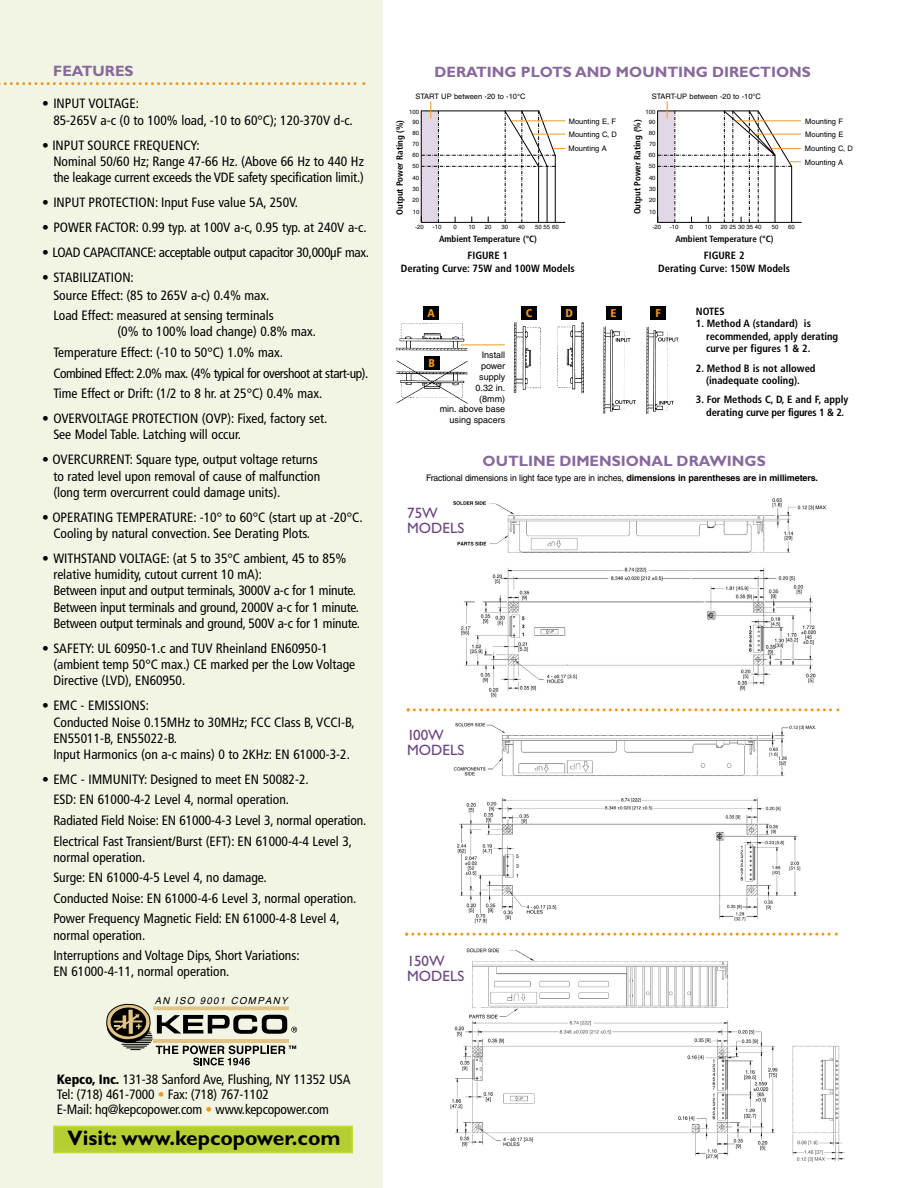
<style>
.page{position:relative;width:918px;height:1188px;background:#fff}
.page>*{position:absolute;margin:0;border:0;box-sizing:border-box;transform-origin:0 0}
.t1{font:700 21px "Gill Sans";color:#000}
.t2{font:700 15px "Gill Sans";color:#87699b}
.t3{font:15px/15px "Gill Sans";color:#6b4583}
.t4{font:condensed 13.5px/16.2px "Frutiger";color:#000}
.t5{font:condensed 13.5px/20.5px "Frutiger";letter-spacing:-.035em;color:#000}
.t6{font:condensed 13.5px "Frutiger";letter-spacing:-.025em;color:#000}
.t7{font:900 condensed 11.25px "Frutiger";color:#ee9a20}
.t8{font:700 condensed 10.5px/12.6px "Frutiger";color:#000;text-align:center}
.t9{font:italic 9.6px "Helvetica";letter-spacing:.145em;color:#000}
.t10{font:9px/10.8px "Helvetica";letter-spacing:-.015em;color:#000;text-align:right}
.t11{font:700 condensed 9px "Frutiger";color:#000}
.t12{font:7.5px/13.4px "Helvetica";color:#000}
.t13{font:6px/11.2px "Helvetica";color:#000;text-align:justify}
.s1{font-weight:900}
.s2{color:#ee9a20}
.s3{font-weight:700}
</style>
<div class="page">
<div style="left:0;top:0;width:383px;height:1188px;background:#f3f5e4"></div>
<svg style="left:106px;top:1003px;width:191px;height:62px"></svg>
<svg style="left:421px;top:101px;width:144px;height:122px"></svg>
<hr style="left:657px;top:222px;width:145px;height:1px;background:#000">
<svg style="left:657px;top:101px;width:144px;height:122px"></svg>
<img style="left:395px;top:323px;width:81px;height:28px">
<img style="left:513px;top:322px;width:166px;height:93px">
<img style="left:396px;top:360px;width:72px;height:44px">
<div style="left:423px;top:306px;width:16px;height:14px;background:#000"></div>
<div style="left:424px;top:356px;width:16px;height:14px;background:#000"></div>
<div style="left:521px;top:306px;width:16px;height:14px;background:#000"></div>
<div style="left:561px;top:306px;width:16px;height:14px;background:#000"></div>
<div style="left:606px;top:306px;width:15px;height:14px;background:#000"></div>
<div style="left:650px;top:306px;width:16px;height:14px;background:#000"></div>
<hr style="left:461px;top:345px;width:44px;height:1px;background:#ee9a20">
<svg style="left:407px;top:708px;width:432px;height:3px"></svg>
<svg style="left:0;top:82px;width:365px;height:3px"></svg>
<svg style="left:405px;top:933px;width:433px;height:3px"></svg>
<img style="left:453px;top:498px;width:374px;height:200px">
<img style="left:453px;top:722px;width:363px;height:202px">
<img style="left:450px;top:948px;width:396px;height:214px">
<div style="left:54px;top:1126px;width:298px;height:27px;background:#b5cf33"></div>
<div style="left:53px;top:1126px;width:300px;height:27px;border:2px solid #c3de38"></div>
<p class="t2" style="left:53px;top:66px;width:82px">FEATURES</p>
<p class="t2" style="left:435px;top:66px;width:378px">DERATING PLOTS AND MOUNTING DIRECTIONS</p>
<p class="t4" style="left:53px;top:97px;width:301px;text-indent:-11px">• INPUT VOLTAGE:<br>85-265V a-c (0 to 100% load, -10 to 60°C); 120-370V d-c.</p>
<p class="t4" style="left:53px;top:138px;width:312px;text-indent:-11px">• INPUT SOURCE FREQUENCY:<br>Nominal 50/60 Hz; Range 47-66 Hz. (Above 66 Hz to 440 Hz the leakage current exceeds the VDE safety specification limit.)</p>
<p class="t4" style="left:42px;top:195px;width:258px">• INPUT PROTECTION: Input Fuse value 5A, 250V.</p>
<p class="t4" style="left:42px;top:220px;width:326px">• POWER FACTOR: 0.99 typ. at 100V a-c, 0.95 typ. at 240V a-c.</p>
<p class="t6" style="left:42px;top:247px;width:328px">• LOAD CAPACITANCE: acceptable output capacitor 30,000µF max.</p>
<p class="t4" style="left:53px;top:270px;width:218px;line-height:17.5px;text-indent:-11px">• STABILIZATION:<br>Source Effect: (85 to 265V a-c) 0.4% max.</p>
<p class="t4" style="left:117px;top:309px;width:200px;text-indent:-64px">Load Effect: measured at sensing terminals<br>(0% to 100% load change) 0.8% max.</p>
<p class="t5" style="left:53px;top:343px;width:317px">Temperature Effect: (-10 to 50°C) 1.0% max.<br>Combined Effect: 2.0% max. (4% typical for overshoot at start-up).<br>Time Effect or Drift: (1/2 to 8 hr. at 25°C) 0.4% max.</p>
<p class="t4" style="left:53px;top:411px;width:275px;text-indent:-11px">• OVERVOLTAGE PROTECTION (OVP): Fixed, factory set.<br>See Model Table. Latching will occur.</p>
<p class="t4" style="left:53px;top:453px;width:268px;text-indent:-11px">• OVERCURRENT: Square type, output voltage returns to rated level upon removal of cause of malfunction (long term overcurrent could damage units).</p>
<p class="t4" style="left:53px;top:510px;width:311px;text-indent:-11px">• OPERATING TEMPERATURE: -10° to 60°C (start up at -20°C.<br>Cooling by natural convection. See Derating Plots.</p>
<p class="t4" style="left:53px;top:551px;width:308px;text-indent:-11px">• WITHSTAND VOLTAGE: (at 5 to 35°C ambient, 45 to 85% relative humidity, cutout current 10 mA):<br>Between input and output terminals, 3000V a-c for 1 minute.<br>Between input terminals and ground, 2000V a-c for 1 minute.<br>Between output terminals and ground, 500V a-c for 1 minute.</p>
<p class="t4" style="left:53px;top:641px;width:303px;text-indent:-11px">• SAFETY: UL 60950-1.c and TUV Rheinland EN60950-1 (ambient temp 50°C max.) CE marked per the Low Voltage<br>Directive (LVD), EN60950.</p>
<p class="t4" style="left:53px;top:699px;width:303px;text-indent:-11px">• EMC - EMISSIONS:<br>Conducted Noise 0.15MHz to 30MHz; FCC Class B, VCCI-B, EN55011-B, EN55022-B.<br>Input Harmonics (on a-c mains) 0 to 2KHz: EN 61000-3-2.</p>
<p class="t4" style="left:53px;top:770px;width:315px;line-height:20.5px;text-indent:-11px">• EMC - IMMUNITY: Designed to meet EN 50082-2.<br>ESD: EN 61000-4-2 Level 4, normal operation.<br>Radiated Field Noise: EN 61000-4-3 Level 3, normal operation.<br>Electrical Fast Transient/Burst (EFT): EN 61000-4-4 Level 3,</p>
<p class="t4" style="left:53px;top:848px;width:305px;line-height:20.5px">normal operation.<br>Surge: EN 61000-4-5 Level 4, no damage.<br>Conducted Noise: EN 61000-4-6 Level 3, normal operation.<br>Power Frequency Magnetic Field: EN 61000-4-8 Level 4,</p>
<p class="t4" style="left:53px;top:926px;width:248px;line-height:20.5px">normal operation.<br>Interruptions and Voltage Dips, Short Variations:</p>
<p class="t4" style="left:53px;top:965px;width:178px">EN 61000-4-11, normal operation.</p>
<p class="t9" style="left:155px;top:997px;width:134px">AN ISO 9001 COMPANY</p>
<p class="t4" style="left:57px;top:1073px;width:295px;line-height:15px"><span class="s1">Kepco, Inc.</span> 131-38 Sanford Ave, Flushing, NY 11352 USA<br>Tel: (718) 461-7000 <span class="s2">•</span> Fax: (718) 767-1102<br>E-Mail: hq@kepcopower.com <span class="s2">•</span> www.kepcopower.com</p>
<h1 class="t1" style="left:68px;top:1131px;width:274px">Visit: www.kepcopower.com</h1>
<p class="t12" style="left:416px;top:91px;width:111px">START UP between -20 to -10°C</p>
<p class="t12" style="left:652px;top:91px;width:111px">START-UP between -20 to -10°C</p>
<p class="t13" style="left:409px;top:107px;width:12px;line-height:10.2px;text-align:center">100<br>90</p>
<p class="t13" style="left:413px;top:128px;width:8px">80<br>70</p>
<p class="t13" style="left:646px;top:107px;width:12px;line-height:10.2px;text-align:center">100<br>90</p>
<p class="t13" style="left:649px;top:128px;width:8px">80<br>70</p>
<p class="t12" style="left:569px;top:115px;width:49px">Mounting E, F<br>Mounting C, D</p>
<p class="t12" style="left:569px;top:143px;width:40px">Mounting A</p>
<p class="t11" style="left:396px;top:215px;width:96px;rotate:-90deg">Output Power Rating (%)</p>
<p class="t11" style="left:634px;top:214px;width:96px;rotate:-90deg">Output Power Rating (%)</p>
<p class="t13" style="left:413px;top:150px;width:8px">60<br>50<br>40<br>30<br>20<br>10</p>
<p class="t13" style="left:649px;top:150px;width:8px">60<br>50<br>40<br>30<br>20<br>10</p>
<p class="t13" style="left:415px;top:222px;width:10px">-20</p>
<p class="t13" style="left:433px;top:222px;width:10px">-10</p>
<p class="t13" style="left:453px;top:222px;width:5px">0</p>
<p class="t13" style="left:468px;top:222px;width:8px">10</p>
<p class="t13" style="left:485px;top:222px;width:8px">20</p>
<p class="t13" style="left:502px;top:222px;width:8px">30</p>
<p class="t13" style="left:518px;top:222px;width:8px">40</p>
<p class="t13" style="left:535px;top:222px;width:25px">50 55 60</p>
<p class="t11" style="left:439px;top:235px;width:99px">Ambient Temperature (°C)</p>
<p class="t13" style="left:652px;top:222px;width:10px">-20</p>
<p class="t13" style="left:670px;top:222px;width:10px">-10</p>
<p class="t13" style="left:690px;top:222px;width:5px">0</p>
<p class="t13" style="left:705px;top:222px;width:8px">10</p>
<p class="t13" style="left:721px;top:222px;width:42px">20 25 30 35 40</p>
<p class="t13" style="left:772px;top:222px;width:8px">50</p>
<p class="t11" style="left:675px;top:235px;width:99px">Ambient Temperature (°C)</p>
<p class="t13" style="left:788px;top:222px;width:8px">60</p>
<p class="t12" style="left:805px;top:115px;width:40px">Mounting F<br>Mounting E</p>
<p class="t12" style="left:805px;top:143px;width:50px">Mounting C, D<br>Mounting A</p>
<p class="t8" style="left:401px;top:250px;width:176px">FIGURE 1<br>Derating Curve: 75W and 100W Models</p>
<p class="t8" style="left:658px;top:250px;width:134px">FIGURE 2<br>Derating Curve: 150W Models</p>
<p class="t8" style="left:696px;top:306px;width:30px">NOTES</p>
<p class="t8" style="left:706px;top:318px;width:134px;text-align:left;text-indent:-10px">1. Method A (standard) is recommended, apply derating curve per figures 1 &amp; 2.</p>
<p class="t8" style="left:696px;top:362px;width:121px">2. Method B is not allowed (inadequate cooling).</p>
<p class="t8" style="left:696px;top:394px;width:154px">3. For Methods C, D, E and F, apply derating curve per figures 1 &amp; 2.</p>
<p class="t7" style="left:526px;top:309px;width:8px">C</p>
<p class="t7" style="left:566px;top:309px;width:9px">D</p>
<p class="t7" style="left:611px;top:309px;width:7px">E</p>
<p class="t7" style="left:655px;top:309px;width:7px">F</p>
<p class="t7" style="left:428px;top:309px;width:9px">A</p>
<p class="t10" style="left:440px;top:351px;width:67px">Install<br>power<br>supply<br>0.32 in.<br>(8mm)<br>min. above base using spacers</p>
<p class="t7" style="left:429px;top:358px;width:8px">B</p>
<p class="t2" style="left:483px;top:456px;width:285px">OUTLINE DIMENSIONAL DRAWINGS</p>
<p class="t10" style="left:426px;top:474px;width:394px">Fractional dimensions in light face type are in inches, <span class="s3">dimensions in parentheses are in millimeters.</span></p>
<p class="t3" style="left:407px;top:507px;width:59px">75W<br>MODELS</p>
<p class="t3" style="left:407px;top:729px;width:59px">100W<br>MODELS</p>
<p class="t3" style="left:407px;top:955px;width:59px">150W<br>MODELS</p>
</div>
